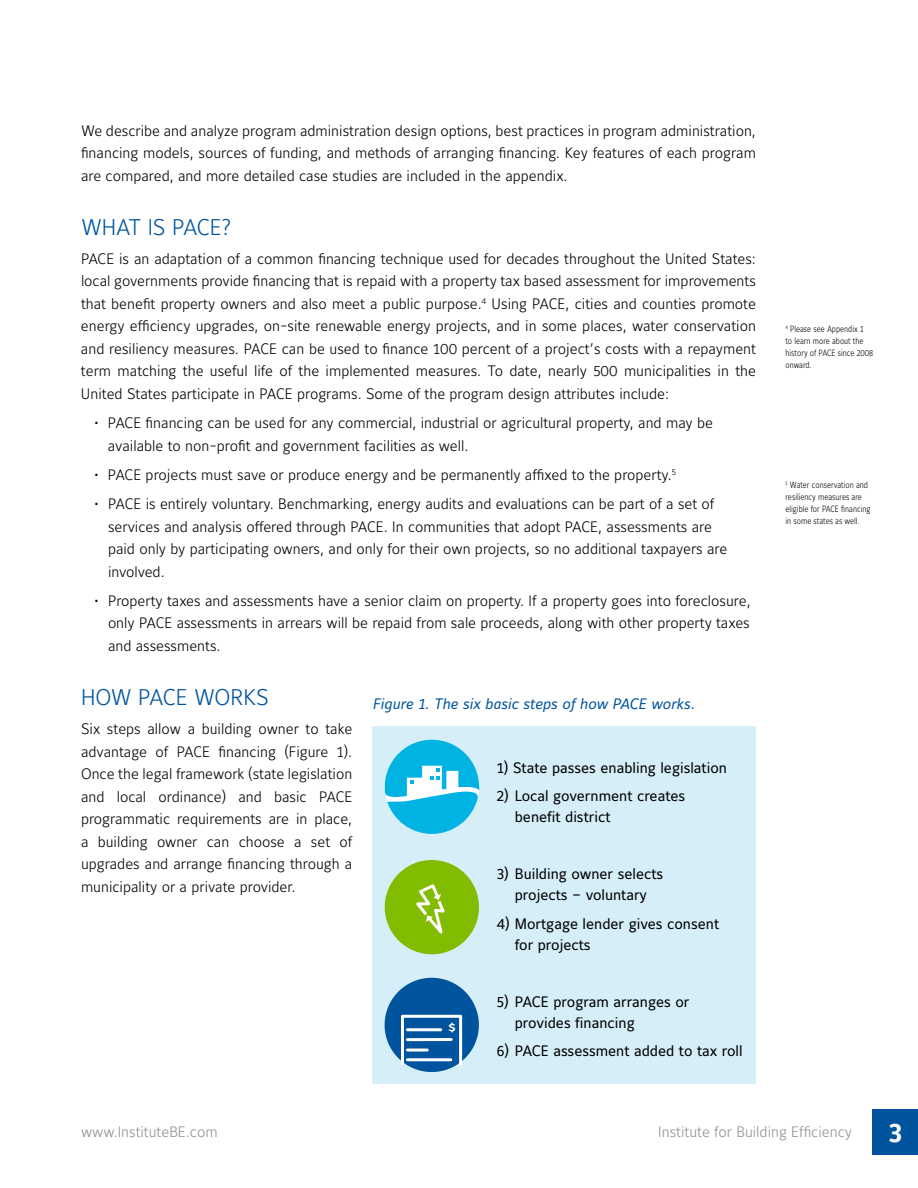
<style>
.page{position:relative;width:918px;height:1188px;background:#fff}
.page>*{position:absolute;margin:0;border:0;box-sizing:border-box;transform-origin:0 0}
.t1{font:27px "Maurea Bold Lf";color:#fff}
.t2{font:22.5px "Maurea Light Lf";letter-spacing:-.015em;color:#00549e}
.t3{font:15px/22.5px "Maurea Light Lf";color:#000;text-align:justify}
.t4{font:15px/21px "Maurea Regular Lf";color:#000}
.t5{font:15px "Maurea Light Lf";color:#919195}
.t6{font:15px "Maurea Regular Italic Lf";color:#00549e}
.t7{font:10.5px "Maurea Bold Lf";color:#fff;scale:1.25 1}
.t8{font:9px/12px "Maurea Light Lf";color:#000;scale:.85 1}
</style>
<div class="page">
<div style="left:373px;top:726px;width:383px;height:358px;background:#d5eef8"></div>
<div style="left:385px;top:860px;width:94px;height:94px;background:#82bc00;border-radius:50%"></div>
<div style="left:385px;top:978px;width:94px;height:94px;background:#00549e;border-radius:50%"></div>
<svg style="left:385px;top:740px;width:94px;height:94px"></svg>
<svg style="left:416px;top:884px;width:29px;height:50px"></svg>
<svg style="left:399px;top:1014px;width:65px;height:55px"></svg>
<hr style="left:407px;top:1028px;width:34px;height:3px;background:#fff">
<hr style="left:407px;top:1038px;width:44px;height:3px;background:#fff">
<hr style="left:407px;top:1049px;width:20px;height:3px;background:#fff">
<hr style="left:407px;top:1058px;width:44px;height:3px;background:#fff">
<div style="left:873px;top:1110px;width:45px;height:45px;background:#00549e"></div>
<p class="t3" style="left:81px;top:120px;width:677px">We describe and analyze program administration design options, best practices in program administration, financing models, sources of funding, and methods of arranging financing. Key features of each program are compared, and more detailed case studies are included in the appendix.</p>
<h2 class="t2" style="left:81px;top:214px;width:152px">WHAT IS PACE?</h2>
<p class="t3" style="left:81px;top:248px;width:677px">PACE is an adaptation of a common financing technique used for decades throughout the United States: local governments provide financing that is repaid with a property tax based assessment for improvements that benefit property owners and also meet a public purpose.<sup>4</sup> Using PACE, cities and counties promote energy efficiency upgrades, on-site renewable energy projects, and in some places, water conservation and resiliency measures. PACE can be used to finance 100 percent of a project’s costs with a repayment term matching the useful life of the implemented measures. To date, nearly 500 municipalities in the United States participate in PACE programs. Some of the program design attributes include:</p>
<p class="t3" style="left:108px;top:412px;width:606px;text-indent:-14px">• PACE financing can be used for any commercial, industrial or agricultural property, and may be available to non-profit and government facilities as well.</p>
<p class="t3" style="left:94px;top:464px;width:583px">• PACE projects must save or produce energy and be permanently affixed to the property.<sup>5</sup></p>
<p class="t3" style="left:108px;top:493px;width:621px;text-align:left;text-indent:-14px">• PACE is entirely voluntary. Benchmarking, energy audits and evaluations can be part of a set of services and analysis offered through PACE. In communities that adopt PACE, assessments are paid only by participating owners, and only for their own projects, so no additional taxpayers are involved.</p>
<p class="t3" style="left:108px;top:590px;width:644px;text-indent:-14px">• Property taxes and assessments have a senior claim on property. If a property goes into foreclosure, only PACE assessments in arrears will be repaid from sale proceeds, along with other property taxes and assessments.</p>
<h2 class="t2" style="left:81px;top:684px;width:190px">HOW PACE WORKS</h2>
<p class="t3" style="left:81px;top:718px;width:273px">Six steps allow a building owner to take advantage of PACE financing (Figure 1).<br>Once the legal framework (state legislation and local ordinance) and basic PACE programmatic requirements are in place, a building owner can choose a set of upgrades and arrange financing through a municipality or a private provider.</p>
<p class="t6" style="left:373px;top:695px;width:323px">Figure 1. The six basic steps of how PACE works.</p>
<p class="t4" style="left:497px;top:758px;width:232px">1) State passes enabling legislation</p>
<p class="t4" style="left:515px;top:786px;width:172px;text-indent:-18px">2) Local government creates benefit district</p>
<p class="t4" style="left:497px;top:864px;width:168px;text-align:center">3) Building owner selects projects – voluntary</p>
<p class="t4" style="left:515px;top:914px;width:206px;text-indent:-18px">4) Mortgage lender gives consent for projects</p>
<p class="t7" style="left:448px;top:1022px;width:8px">$</p>
<p class="t4" style="left:515px;top:992px;width:176px;text-indent:-18px">5) PACE program arranges or provides financing</p>
<p class="t4" style="left:497px;top:1041px;width:247px">6) PACE assessment added to tax roll</p>
<p class="t8" style="left:785px;top:323px;width:105px"><sup>4</sup> Please see Appendix 1<br>to learn more about the history of PACE since 2008 onward.</p>
<p class="t8" style="left:785px;top:479px;width:102px"><sup>5</sup> Water conservation and resiliency measures are eligible for PACE financing in some states as well.</p>
<p class="t5" style="left:81px;top:1124px;width:138px">www.InstituteBE.com</p>
<p class="t5" style="left:658px;top:1124px;width:195px">Institute for Building Efficiency</p>
<h1 class="t1" style="left:889px;top:1118px;width:15px">3</h1>
</div>
